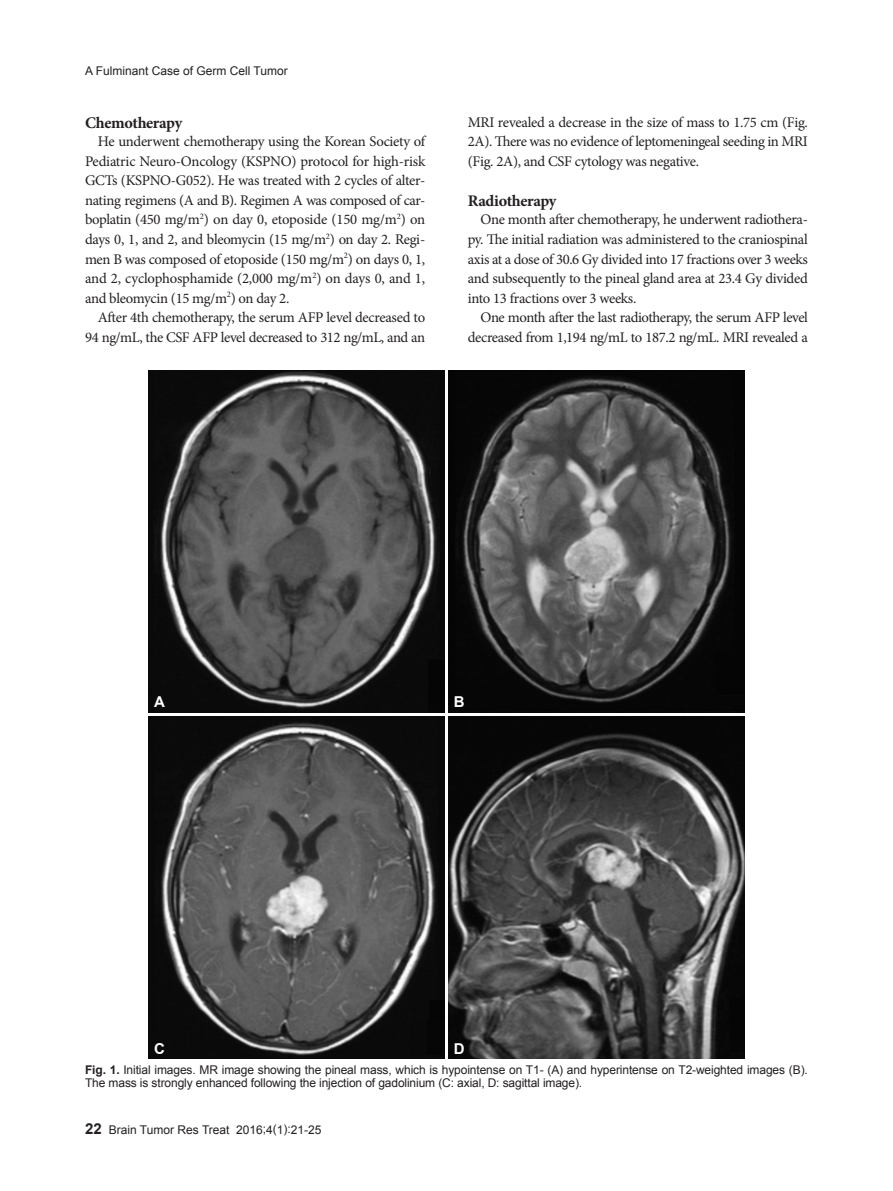
<style>
.page{position:relative;width:893px;height:1191px;background:#fff}
.page>*{position:absolute;margin:0;border:0;box-sizing:border-box;transform-origin:0 0}
._1_제목{font:700 16.2px "Minion Pro";letter-spacing:-.02em;color:#231f20}
.t1{font:700 15px "Arial";color:#fff}
.본문{font:14.7px/19.5px "Minion Pro";letter-spacing:-.025em;color:#231f20;text-align:justify}
.그림제목{font:12px/13.5px "Arial";letter-spacing:-.01em;color:#231f20}
.s1{font-weight:700}
.s2{font-weight:700;font-size:15px}
</style>
<div class="page">
<img style="left:149px;top:371px;width:295px;height:341px">
<img style="left:149px;top:717px;width:295px;height:342px">
<img style="left:449px;top:371px;width:295px;height:341px">
<img style="left:449px;top:717px;width:295px;height:342px">
<p class="그림제목" style="left:85px;top:64px;width:204px">A Fulminant Case of Germ Cell Tumor</p>
<p class="_1_제목" style="left:85px;top:112px;width:99px">Chemotherapy</p>
<p class="본문" style="left:85px;top:132px;width:342px;text-indent:13px">He underwent chemotherapy using the Korean Society of Pediatric Neuro-Oncology (KSPNO) protocol for high-risk GCTs (KSPNO-G052). He was treated with 2 cycles of alter&shy;nating regimens (A and B). Regimen A was composed of car&shy;boplatin (450 mg/m<sup>2</sup>) on day 0, etoposide (150 mg/m<sup>2</sup>) on days 0, 1, and 2, and bleomycin (15 mg/m<sup>2</sup>) on day 2. Regi&shy;men B was composed of etoposide (150 mg/m<sup>2</sup>) on days 0, 1, and 2, cyclophosphamide (2,000 mg/m<sup>2</sup>) on days 0, and 1, and bleomycin (15 mg/m<sup>2</sup>) on day 2.</p>
<p class="본문" style="left:85px;top:308px;width:342px;text-align:right">After 4th chemotherapy, the serum AFP level decreased to<br>94 ng/mL, the CSF AFP level decreased to 312 ng/mL, and an</p>
<p class="본문" style="left:468px;top:113px;width:342px">MRI revealed a decrease in the size of mass to 1.75 cm (Fig.<br>2A). There was no evidence of leptomeningeal seeding in MRI (Fig. 2A), and CSF cytology was negative.</p>
<p class="_1_제목" style="left:468px;top:190px;width:90px">Radiotherapy</p>
<p class="본문" style="left:468px;top:210px;width:342px;text-indent:13px">One month after chemotherapy, he underwent radiothera&shy;py. The initial radiation was administered to the craniospinal axis at a dose of 30.6 Gy divided into 17 fractions over 3 weeks and subsequently to the pineal gland area at 23.4 Gy divided into 13 fractions over 3 weeks.</p>
<p class="본문" style="left:468px;top:308px;width:342px;text-align:right">One month after the last radiotherapy, the serum AFP level decreased from 1,194 ng/mL to 187.2 ng/mL. MRI revealed a</p>
<p class="t1" style="left:154px;top:692px;width:12px">A</p>
<p class="t1" style="left:154px;top:1038px;width:12px">C</p>
<p class="t1" style="left:454px;top:692px;width:12px">B</p>
<p class="t1" style="left:454px;top:1038px;width:12px">D</p>
<p class="그림제목" style="left:85px;top:1062px;width:724px"><span class="s1">Fig. 1.</span> Initial images. MR image showing the pineal mass, which is hypointense on T1- (A) and hyperintense on T2-weighted images (B).<br>The mass is strongly enhanced following the injection of gadolinium (C: axial, D: sagittal image).</p>
<p class="그림제목" style="left:85px;top:1122px;width:238px"><span class="s2">22</span> Brain Tumor Res Treat 2016;4(1):21-25</p>
</div>
